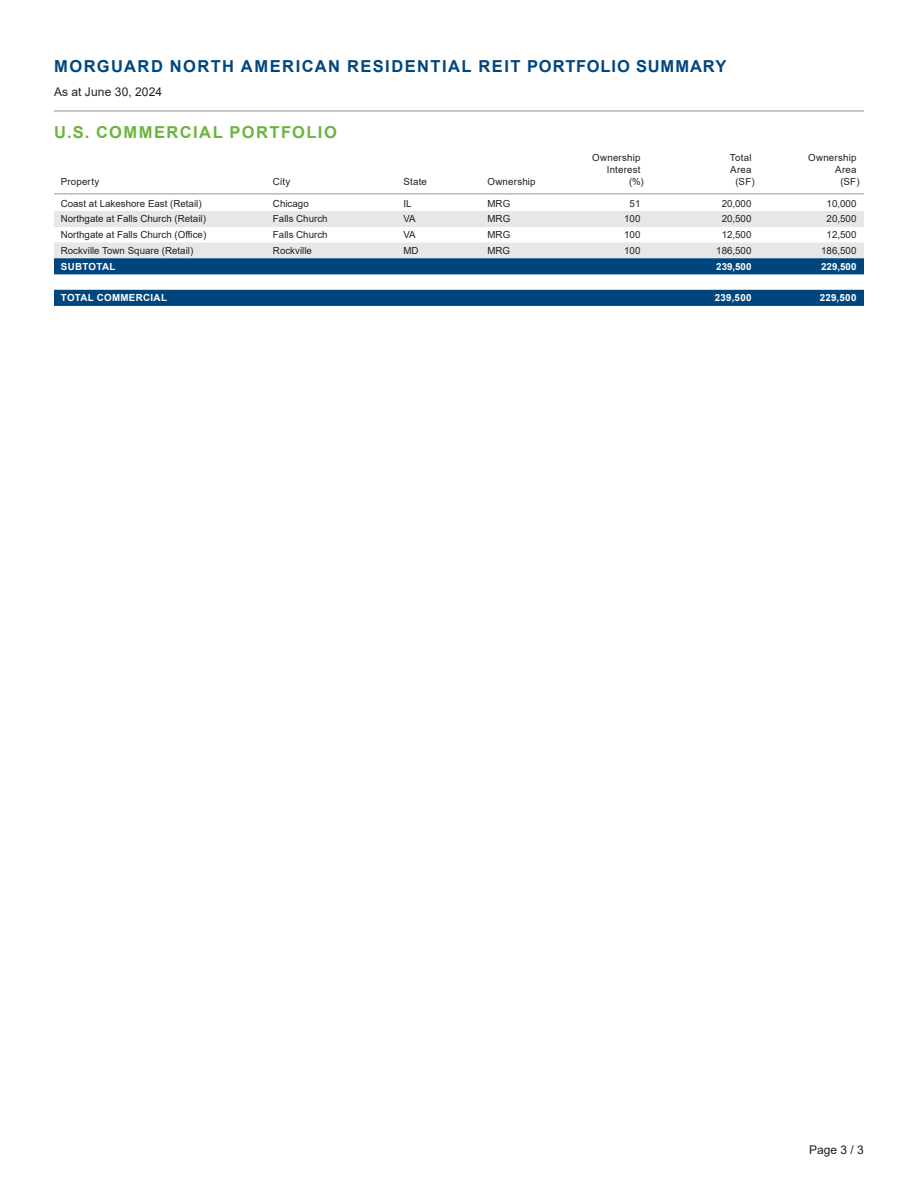
<style>
.page{position:relative;width:918px;height:1188px;background:#fff}
.page>*{position:absolute;margin:0;border:0;box-sizing:border-box;transform-origin:0 0}
.Head{font:700 16.5px "Arial";letter-spacing:.085em;color:#00467e}
.t1{font:700 16.5px "Arial";letter-spacing:.09em;color:#6cb43f}
.Head-2{font:12px "Arial";letter-spacing:.01em;color:#231f20}
.t2{font:9.75px "Arial";color:#231f20}
.t3{font:700 9.75px "Arial";letter-spacing:.035em;color:#fff}
.t4{font:9.75px "Arial";letter-spacing:.02em;color:#231f20}
</style>
<div class="page">
<hr style="left:54px;top:111px;width:810px;height:1px;background:#231f20">
<hr style="left:54px;top:194px;width:810px;height:1px;background:#939598">
<div style="left:54px;top:211px;width:810px;height:16px;background:#e6e7e9"></div>
<div style="left:54px;top:243px;width:810px;height:16px;background:#e6e7e9"></div>
<div style="left:54px;top:258px;width:810px;height:16px;background:#00467e"></div>
<div style="left:54px;top:290px;width:810px;height:16px;background:#00467e"></div>
<p class="Head" style="left:54px;top:54px;width:674px">MORGUARD NORTH AMERICAN RESIDENTIAL REIT PORTFOLIO SUMMARY</p>
<p class="Head-2" style="left:54px;top:83px;width:110px">As at June 30, 2024</p>
<p class="t1" style="left:54px;top:121px;width:284px">U.S. COMMERCIAL PORTFOLIO</p>
<p class="t4" style="left:592px;top:151px;width:50px">Ownership</p>
<p class="t2" style="left:730px;top:151px;width:23px">Total</p>
<p class="t4" style="left:808px;top:151px;width:50px">Ownership</p>
<p class="t2" style="left:607px;top:163px;width:35px">Interest</p>
<p class="t2" style="left:730px;top:163px;width:23px">Area</p>
<p class="t2" style="left:835px;top:163px;width:23px">Area</p>
<p class="t4" style="left:61px;top:175px;width:40px">Property</p>
<p class="t2" style="left:273px;top:175px;width:19px">City</p>
<p class="t2" style="left:404px;top:175px;width:25px">State</p>
<p class="t4" style="left:487px;top:175px;width:50px">Ownership</p>
<p class="t2" style="left:629px;top:175px;width:16px">(%)</p>
<p class="t2" style="left:735px;top:175px;width:21px">(SF)</p>
<p class="t2" style="left:840px;top:175px;width:21px">(SF)</p>
<p class="t2" style="left:61px;top:196px;width:142px">Coast at Lakeshore East (Retail)</p>
<p class="t2" style="left:273px;top:196px;width:37px">Chicago</p>
<p class="t2" style="left:404px;top:196px;width:10px">IL</p>
<p class="t2" style="left:488px;top:196px;width:24px">MRG</p>
<p class="t2" style="left:630px;top:196px;width:12px">51</p>
<p class="t2" style="left:722px;top:196px;width:31px">20,000</p>
<p class="t2" style="left:827px;top:196px;width:31px">10,000</p>
<p class="t2" style="left:61px;top:212px;width:147px">Northgate at Falls Church (Retail)</p>
<p class="t2" style="left:273px;top:212px;width:56px">Falls Church</p>
<p class="t2" style="left:404px;top:212px;width:14px">VA</p>
<p class="t2" style="left:488px;top:212px;width:24px">MRG</p>
<p class="t2" style="left:624px;top:212px;width:18px">100</p>
<p class="t2" style="left:722px;top:212px;width:31px">20,500</p>
<p class="t2" style="left:827px;top:212px;width:31px">20,500</p>
<p class="t2" style="left:61px;top:228px;width:147px">Northgate at Falls Church (Office)</p>
<p class="t2" style="left:273px;top:228px;width:56px">Falls Church</p>
<p class="t2" style="left:404px;top:228px;width:14px">VA</p>
<p class="t2" style="left:488px;top:228px;width:24px">MRG</p>
<p class="t2" style="left:624px;top:228px;width:18px">100</p>
<p class="t2" style="left:722px;top:228px;width:31px">12,500</p>
<p class="t2" style="left:827px;top:228px;width:31px">12,500</p>
<p class="t2" style="left:61px;top:244px;width:134px">Rockville Town Square (Retail)</p>
<p class="t2" style="left:273px;top:244px;width:40px">Rockville</p>
<p class="t2" style="left:404px;top:244px;width:17px">MD</p>
<p class="t2" style="left:487px;top:244px;width:24px">MRG</p>
<p class="t2" style="left:624px;top:244px;width:18px">100</p>
<p class="t2" style="left:716px;top:244px;width:37px">186,500</p>
<p class="t2" style="left:821px;top:244px;width:37px">186,500</p>
<p class="t3" style="left:61px;top:259px;width:56px">SUBTOTAL</p>
<p class="t3" style="left:716px;top:259px;width:37px">239,500</p>
<p class="t3" style="left:821px;top:259px;width:37px">229,500</p>
<p class="t3" style="left:61px;top:291px;width:108px">TOTAL COMMERCIAL</p>
<p class="t3" style="left:715px;top:291px;width:38px">239,500</p>
<p class="t3" style="left:820px;top:291px;width:38px">229,500</p>
<p class="Head-2" style="left:809px;top:1141px;width:56px">Page 3 / 3</p>
</div>
